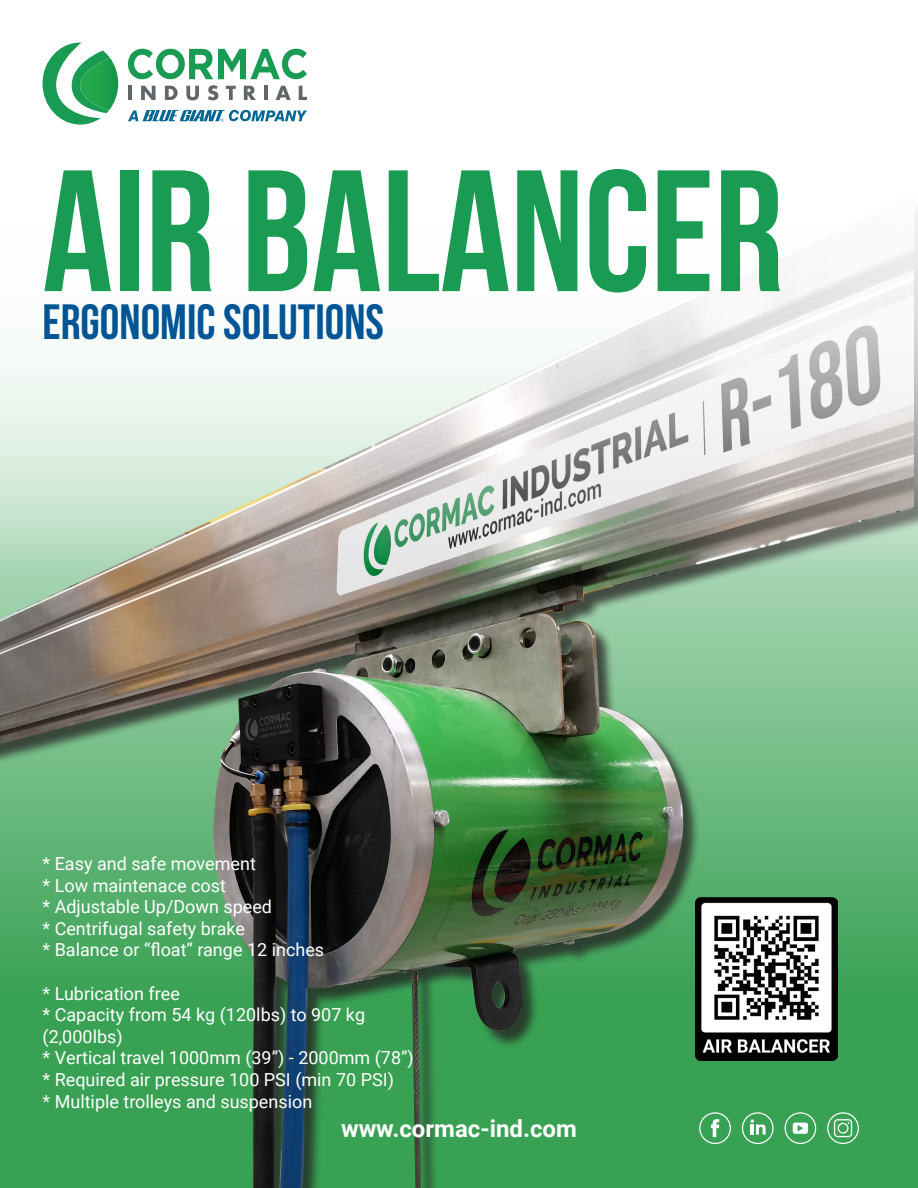
<style>
.page{position:relative;width:918px;height:1188px;background:#fff}
.page>*{position:absolute;margin:0;border:0;box-sizing:border-box;transform-origin:0 0}
.t1{font:700 172.5px "Bebas Neue";color:#1a9b53}
.t2{font:700 49.5px "Bebas Neue";color:#005595}
.t3{font:700 24px "Roboto";color:#fff}
.t4{font:18px/21.6px "Roboto";color:#fff}
</style>
<div class="page">
<img style="left:0;top:568px;width:913px;height:620px">
<svg style="left:785px;top:1112px;width:31px;height:32px"></svg>
<svg style="left:742px;top:1112px;width:32px;height:32px"></svg>
<svg style="left:827px;top:1112px;width:32px;height:32px"></svg>
<svg style="left:699px;top:1112px;width:32px;height:32px"></svg>
<img style="left:696px;top:897px;width:141px;height:163px">
<svg style="left:0;top:42px;width:918px;height:526px"></svg>
<svg style="left:43px;top:43px;width:75px;height:82px"></svg>
<svg style="left:128px;top:49px;width:179px;height:30px"></svg>
<hr style="left:128px;top:86px;width:4px;height:14px;background:#606669">
<svg style="left:141px;top:86px;width:15px;height:14px"></svg>
<svg style="left:165px;top:86px;width:13px;height:14px"></svg>
<svg style="left:186px;top:86px;width:13px;height:14px"></svg>
<svg style="left:208px;top:85px;width:10px;height:15px"></svg>
<svg style="left:226px;top:86px;width:10px;height:14px"></svg>
<svg style="left:244px;top:86px;width:12px;height:14px"></svg>
<hr style="left:264px;top:86px;width:4px;height:14px;background:#606669">
<svg style="left:276px;top:86px;width:15px;height:14px"></svg>
<svg style="left:299px;top:86px;width:8px;height:14px"></svg>
<svg style="left:128px;top:110px;width:179px;height:11px"></svg>
<p class="t1" style="left:43px;top:137px;width:743px">AIR BALANCER</p>
<p class="t2" style="left:43px;top:295px;width:343px">ERGONOMIC SOLUTIONS</p>
<p class="t4" style="left:43px;top:852px;width:215px">* Easy and safe movement</p>
<p class="t4" style="left:43px;top:874px;width:185px">* Low maintenace cost</p>
<p class="t4" style="left:43px;top:895px;width:231px">* Adjustable Up/Down speed</p>
<p class="t4" style="left:43px;top:917px;width:204px">* Centrifugal safety brake</p>
<p class="t4" style="left:43px;top:939px;width:283px">* Balance or “float” range 12 inches</p>
<p class="t4" style="left:43px;top:982px;width:139px">* Lubrication free</p>
<p class="t4" style="left:43px;top:1003px;width:324px">* Capacity from 54 kg (120lbs) to 907 kg (2,000lbs)</p>
<p class="t4" style="left:43px;top:1047px;width:373px">* Vertical travel 1000mm (39”) - 2000mm (78”) * Required air pressure 100 PSI (min 70 PSI)</p>
<p class="t4" style="left:43px;top:1090px;width:271px">* Multiple trolleys and suspension</p>
<p class="t3" style="left:341px;top:1112px;width:237px">www.cormac-ind.com</p>
</div>
